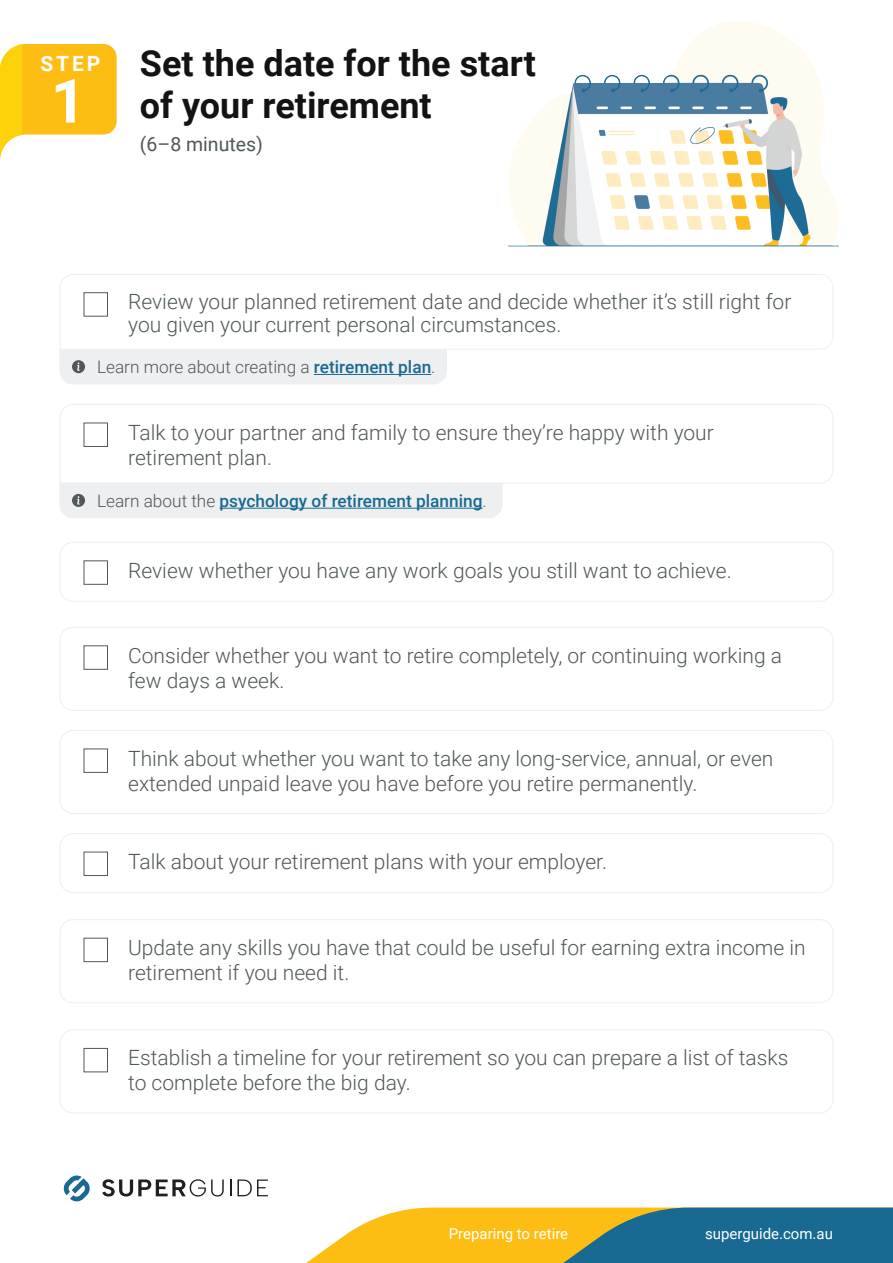
<style>
.page{position:relative;width:893px;height:1263px;background:#fff}
.page>*{position:absolute;margin:0;border:0;box-sizing:border-box;transform-origin:0 0}
.t1{font:700 61.05px "Roboto";color:#fff}
.t2{font:700 36px/42px "Roboto";color:#141313}
.t3{font:300 21px/25.2px "Roboto";color:#505858}
.t4{font:700 21px "Roboto";color:#fff}
.t5{font:19.5px "Roboto";color:#505858}
.t6{font:500 17.25px "Roboto";color:#196a93}
.t7{font:300 17.25px "Roboto";color:#505858}
.t8{font:15px "Roboto";color:#fff}
.s1{font-weight:500;color:#196a93}
.s2{font-weight:300;color:#505858}
</style>
<div class="page">
<svg style="left:306px;top:1207px;width:587px;height:56px;background:#8e9a64"></svg>
<svg style="left:63px;top:1175px;width:27px;height:27px"></svg>
<svg style="left:237px;top:1179px;width:31px;height:17px"></svg>
<svg style="left:102px;top:1179px;width:122px;height:18px"></svg>
<svg style="left:230px;top:1179px;width:1px;height:17px"></svg>
<svg style="left:60px;top:274px;width:773px;height:76px"></svg>
<div style="left:84px;top:292px;width:24px;height:25px;background:#fff;border:1px solid #515958"></div>
<div style="left:59px;top:349px;width:388px;height:35px;background:#edeff0"></div>
<hr style="left:314px;top:374px;width:117px;height:1px;background:#196a93">
<svg style="left:0;top:44px;width:117px;height:116px"></svg>
<div style="left:60px;top:542px;width:773px;height:60px;border:1px solid #edeff0;border-radius:13px"></div>
<div style="left:84px;top:560px;width:24px;height:25px;background:#fff;border:1px solid #515958"></div>
<div style="left:60px;top:627px;width:773px;height:84px;border:1px solid #edeff0;border-radius:13px"></div>
<div style="left:84px;top:645px;width:24px;height:25px;background:#fff;border:1px solid #515958"></div>
<div style="left:60px;top:730px;width:773px;height:84px;border:1px solid #edeff0;border-radius:13px"></div>
<div style="left:84px;top:748px;width:24px;height:25px;background:#fff;border:1px solid #515958"></div>
<div style="left:60px;top:833px;width:773px;height:60px;border:1px solid #edeff0;border-radius:13px"></div>
<div style="left:84px;top:852px;width:24px;height:24px;background:#fff;border:1px solid #515958"></div>
<div style="left:60px;top:919px;width:773px;height:84px;border:1px solid #edeff0;border-radius:13px"></div>
<div style="left:84px;top:938px;width:24px;height:24px;background:#fff;border:1px solid #515958"></div>
<div style="left:60px;top:1029px;width:773px;height:84px;border:1px solid #edeff0;border-radius:13px"></div>
<div style="left:84px;top:1048px;width:24px;height:24px;background:#fff;border:1px solid #515958"></div>
<svg style="left:60px;top:404px;width:773px;height:80px"></svg>
<div style="left:84px;top:423px;width:24px;height:24px;background:#fff;border:1px solid #515958"></div>
<div style="left:59px;top:482px;width:444px;height:36px;background:#edeff0"></div>
<hr style="left:220px;top:508px;width:263px;height:1px;background:#196a93">
<img style="left:502px;top:21px;width:337px;height:286px">
<p class="t4" style="left:40px;top:48px;width:61px">STEP</p>
<h1 class="t1" style="left:51px;top:58px;width:37px">1</h1>
<h2 class="t2" style="left:140px;top:41px;width:397px">Set the date for the start of your retirement</h2>
<p class="t5" style="left:140px;top:130px;width:125px">(6–8 minutes)</p>
<p class="t3" style="left:128px;top:290px;width:665px;line-height:22.5px">Review your planned retirement date and decide whether it’s still right for you given your current personal circumstances.</p>
<p class="t7" style="left:97px;top:355px;width:340px">Learn more about creating a <span class="s1">retirement plan</span>.</p>
<p class="t3" style="left:128px;top:419px;width:587px">Talk to your partner and family to ensure they’re happy with your retirement plan.</p>
<p class="t6" style="left:97px;top:489px;width:391px"><span class="s2">Learn about the</span> psychology of retirement planning<span class="s2">.</span></p>
<p class="t3" style="left:128px;top:557px;width:605px">Review whether you have any work goals you still want to achieve.</p>
<p class="t3" style="left:128px;top:642px;width:655px">Consider whether you want to retire completely, or continuing working a few days a week.</p>
<p class="t3" style="left:128px;top:745px;width:647px">Think about whether you want to take any long-service, annual, or even extended unpaid leave you have before you retire permanently.</p>
<p class="t3" style="left:128px;top:848px;width:480px">Talk about your retirement plans with your employer.</p>
<p class="t3" style="left:128px;top:934px;width:679px">Update any skills you have that could be useful for earning extra income in retirement if you need it.</p>
<p class="t3" style="left:128px;top:1044px;width:662px">Establish a timeline for your retirement so you can prepare a list of tasks to complete before the big day.</p>
<p class="t8" style="left:449px;top:1223px;width:121px">Preparing to retire</p>
<p class="t8" style="left:705px;top:1223px;width:129px">superguide.com.au</p>
</div>
